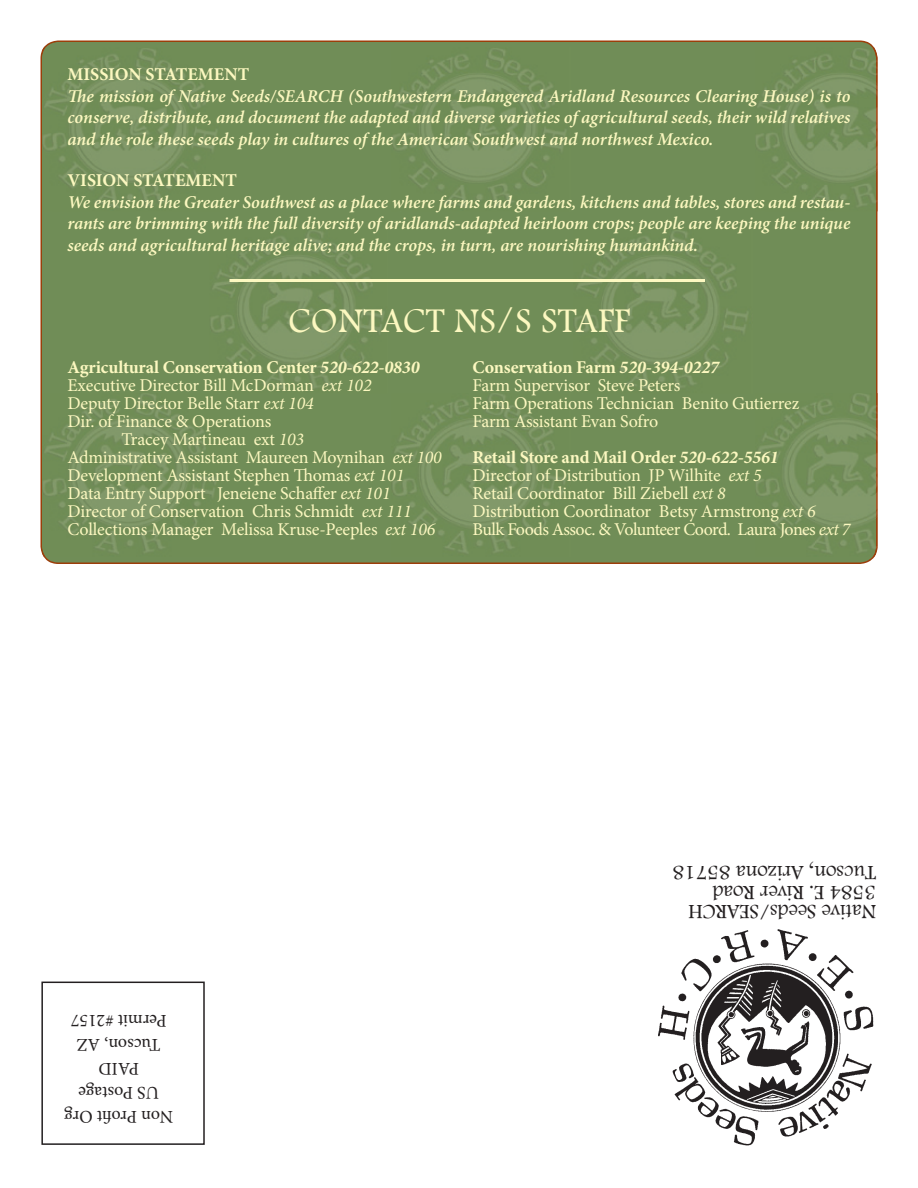
<style>
.page{position:relative;width:918px;height:1188px;background:#fff}
.page>*{position:absolute;margin:0;border:0;box-sizing:border-box;transform-origin:0 0}
.t1{font:36px "Footlight MT Light";letter-spacing:.015em;color:#fcf8c0}
.t2{font:21px/19.5px "Footlight MT Light";color:#231f20}
.t3{font:18px/18px "Minion Pro";letter-spacing:-.015em;color:#fcf8c0}
.t4{font:italic 600 18px/21.6px "Minion Pro";letter-spacing:-.005em;color:#fcf8c0;text-align:justify}
.t5{font:700 18px "Minion Pro";letter-spacing:-.01em;color:#fcf8c0}
.t6{font:18px/24px "Minion Pro";color:#231f20;text-align:center}
.s1{font-style:italic}
.s2{font-weight:700}
.s3{font-weight:700;font-style:italic}
</style>
<div class="page">
<img style="left:658px;top:929px;width:216px;height:217px">
<div style="left:41px;top:982px;width:164px;height:163px;border:2px solid #231f20"></div>
<div style="left:40px;top:40px;width:838px;height:524px;background:#708d57"></div>
<img style="left:42px;top:48px;width:179px;height:163px">
<svg style="left:42px;top:48px;width:4px;height:9px"></svg>
<img style="left:42px;top:393px;width:179px;height:164px">
<svg style="left:42px;top:547px;width:4px;height:10px"></svg>
<img style="left:210px;top:230px;width:178px;height:164px">
<img style="left:573px;top:230px;width:179px;height:164px">
<img style="left:392px;top:48px;width:178px;height:163px">
<img style="left:392px;top:393px;width:178px;height:164px">
<img style="left:755px;top:48px;width:117px;height:163px">
<img style="left:872px;top:48px;width:6px;height:163px">
<img style="left:755px;top:393px;width:117px;height:164px">
<img style="left:872px;top:393px;width:6px;height:164px">
<hr style="left:230px;top:279px;width:475px;height:3px;background:#fcf8c0">
<svg style="left:69px;top:89px;width:17px;height:13px"></svg>
<p class="t5" style="left:67px;top:62px;width:183px">MISSION STATEMENT</p>
<p class="t4" style="left:67px;top:85px;width:784px;text-indent:19px">e mission of Native Seeds/SEARCH (Southwestern Endangered Aridland Resources Clearing House) is to conserve, distribute, and document the adapted and diverse varieties of agricultural seeds, their wild relatives and the role these seeds play in cultures of the American Southwest and northwest Mexico.</p>
<p class="t5" style="left:67px;top:168px;width:171px">VISION STATEMENT</p>
<p class="t4" style="left:67px;top:191px;width:784px">We envision the Greater Southwest as a place where farms and gardens, kitchens and tables, stores and restau&shy;rants are brimming with the full diversity of aridlands-adapted heirloom crops; people are keeping the unique seeds and agricultural heritage alive; and the crops, in turn, are nourishing humankind.</p>
<h1 class="t1" style="left:289px;top:300px;width:342px">CONTACT NS/S STAFF</h1>
<p class="t5" style="left:67px;top:355px;width:354px">Agricultural Conservation Center <span class="s1">520-622-0830</span></p>
<p class="t3" style="left:67px;top:376px;width:306px">Executive Director Bill McDorman <span class="s1">ext 102</span></p>
<p class="t3" style="left:67px;top:394px;width:248px">Deputy Director Belle Starr <span class="s1">ext 104</span></p>
<p class="t3" style="left:67px;top:412px;width:205px">Dir. of Finance &amp; Operations</p>
<p class="t3" style="left:121px;top:430px;width:184px">Tracey Martineau ext <span class="s1">103</span></p>
<p class="t3" style="left:67px;top:448px;width:376px">Administrative Assistant Maureen Moynihan <span class="s1">ext 100</span></p>
<p class="t3" style="left:67px;top:466px;width:338px">Development Assistant Stephen Thomas <span class="s1">ext 101</span></p>
<p class="t3" style="left:67px;top:484px;width:325px">Data Entry Support Jeneiene Schaffer <span class="s1">ext 101</span></p>
<p class="t3" style="left:67px;top:502px;width:346px">Director of Conservation Chris Schmidt <span class="s1">ext 111</span></p>
<p class="t3" style="left:67px;top:520px;width:369px">Collections Manager Melissa Kruse-Peeples <span class="s1">ext 106</span></p>
<p class="t3" style="left:472px;top:358px;width:328px"><span class="s2">Conservation Farm</span> <span class="s3">520-394-0227<br></span>Farm Supervisor Steve Peters<br>Farm Operations Technician Benito Gutierrez Farm Assistant Evan Sofro</p>
<p class="t3" style="left:472px;top:448px;width:380px"><span class="s2">Retail Store and Mail Order</span> <span class="s3">520-622-5561<br></span>Director of Distribution JP Wilhite <span class="s1">ext 5<br></span>Retail Coordinator Bill Ziebell <span class="s1">ext 8<br></span>Distribution Coordinator Betsy Armstrong <span class="s1">ext 6<br></span>Bulk Foods Assoc. &amp; Volunteer Coord. Laura Jones <span class="s1">ext 7</span></p>
<p class="t6" style="left:173px;top:1129px;width:110px;rotate:-180deg">Non Profit Org<br>US Postage<br>PAID<br>Tucson, AZ<br>Permit #2157</p>
<p class="t2" style="left:876px;top:922px;width:205px;rotate:-180deg">NATIVE SEEDS/SEARCH<br>3584 E. RIVER ROAD<br>TUCSON, ARIZONA 85718</p>
</div>
